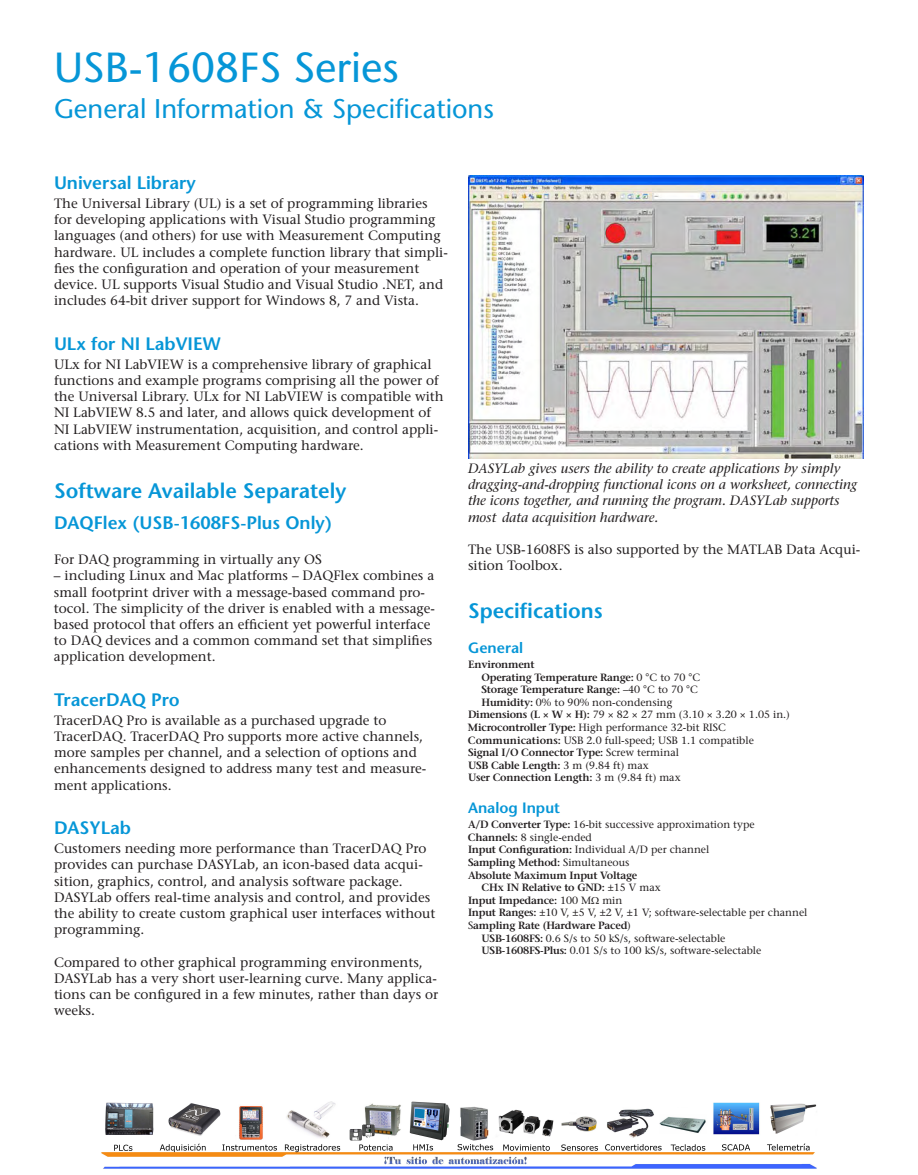
<style>
.page{position:relative;width:918px;height:1175px;background:#fff}
.page>*{position:absolute;margin:0;border:0;box-sizing:border-box;transform-origin:0 0}
.ProductHead{font:42px "Stone Sans";color:#0696d7}
.ProductSubHead{font:27px "Stone Sans";color:#0696d7}
.Body_Heads{font:600 21px "Stone Sans";color:#0696d7}
.Body_Subheads{font:600 18px "Stone Sans";color:#0696d7}
.Spec_Head{font:600 15px "Stone Sans";color:#0696d7}
.Body_Text{font:13.5px/16.2px "Stone Serif";color:#231f20}
.t1{font:italic 13.5px/16.2px "Stone Serif";color:#231f20}
.Specs_Body{font:10.5px "Stone Serif";color:#231f20}
.Specs_Body-2{font:600 10.5px "Stone Serif";letter-spacing:-.02em;color:#231f20}
.s1{font-weight:400}
.s2{font-weight:600}
</style>
<div class="page">
<img style="left:468px;top:176px;width:396px;height:282px">
<img style="left:101px;top:1101px;width:716px;height:68px">
<p class="ProductHead" style="left:54px;top:43px;width:346px">USB-1608FS Series</p>
<p class="ProductSubHead" style="left:54px;top:93px;width:441px">General Information &amp; Specifications</p>
<p class="Body_Subheads" style="left:54px;top:172px;width:143px">Universal Library</p>
<p class="Body_Text" style="left:54px;top:195px;width:395px">The Universal Library (UL) is a set of programming libraries for developing applications with Visual Studio programming languages (and others) for use with Measurement Computing hardware. UL includes a complete function library that simpli&shy;fies the configuration and operation of your measurement device. UL supports Visual Studio and Visual Studio .NET, and includes 64-bit driver support for Windows 8, 7 and Vista.</p>
<p class="Body_Subheads" style="left:54px;top:333px;width:168px">ULx for NI LabVIEW</p>
<p class="Body_Text" style="left:54px;top:356px;width:391px">ULx for NI LabVIEW is a comprehensive library of graphical functions and example programs comprising all the power of the Universal Library. ULx for NI LabVIEW is compatible with NI LabVIEW 8.5 and later, and allows quick development of NI LabVIEW instrumentation, acquisition, and control appli&shy;cations with Measurement Computing hardware.</p>
<p class="Body_Heads" style="left:54px;top:478px;width:294px">Software Available Separately</p>
<p class="Body_Subheads" style="left:54px;top:512px;width:280px">DAQFlex (USB-1608FS-Plus Only)</p>
<p class="Body_Text" style="left:54px;top:551px;width:269px">For DAQ programming in virtually any OS</p>
<p class="Body_Text" style="left:54px;top:567px;width:383px">– including Linux and Mac platforms – DAQFlex combines a small footprint driver with a message-based command pro&shy;tocol. The simplicity of the driver is enabled with a message&shy;based protocol that offers an efficient yet powerful interface to DAQ devices and a common command set that simplifies application development.</p>
<p class="Body_Subheads" style="left:54px;top:688px;width:127px">TracerDAQ Pro</p>
<p class="Body_Text" style="left:54px;top:712px;width:374px">TracerDAQ Pro is available as a purchased upgrade to TracerDAQ. TracerDAQ Pro supports more active channels, more samples per channel, and a selection of options and enhancements designed to address many test and measure&shy;ment applications.</p>
<p class="Body_Subheads" style="left:54px;top:817px;width:79px">DASYLab</p>
<p class="Body_Text" style="left:54px;top:840px;width:383px">Customers needing more performance than TracerDAQ Pro provides can purchase DASYLab, an icon-based data acqui&shy;sition, graphics, control, and analysis software package.<br>DASYLab offers real-time analysis and control, and provides the ability to create custom graphical user interfaces without programming.</p>
<p class="Body_Text" style="left:54px;top:953px;width:386px">Compared to other graphical programming environments, DASYLab has a very short user-learning curve. Many applica&shy;tions can be configured in a few minutes, rather than days or weeks.</p>
<p class="t1" style="left:468px;top:460px;width:391px">DASYLab gives users the ability to create applications by simply dragging-and-dropping functional icons on a worksheet, connecting the icons together, and running the program. DASYLab supports most data acquisition hardware.</p>
<p class="Body_Text" style="left:468px;top:541px;width:394px">The USB-1608FS is also supported by the MATLAB Data Acqui&shy;sition Toolbox.</p>
<p class="Body_Heads" style="left:468px;top:598px;width:136px">Specifications</p>
<p class="Spec_Head" style="left:468px;top:638px;width:57px">General</p>
<p class="Specs_Body-2" style="left:468px;top:658px;width:68px">Environment</p>
<p class="Specs_Body-2" style="left:482px;top:670px;width:220px">Operating Temperature Range: <span class="s1">0 °C to 70 °C</span></p>
<p class="Specs_Body-2" style="left:482px;top:683px;width:218px">Storage Temperature Range: <span class="s1">–40 °C to 70 °C</span></p>
<p class="Specs_Body" style="left:481px;top:696px;width:193px"><span class="s2">Humidity:</span> 0% to 90% non-condensing</p>
<p class="Specs_Body" style="left:468px;top:708px;width:323px"><span class="s2">Dimensions (L × W × H):</span> 79 × 82 × 27 mm (3.10 × 3.20 × 1.05 in.)</p>
<p class="Specs_Body" style="left:468px;top:721px;width:259px"><span class="s2">Microcontroller Type:</span> High performance 32-bit RISC</p>
<p class="Specs_Body" style="left:468px;top:733px;width:287px"><span class="s2">Communications:</span> USB 2.0 full-speed; USB 1.1 compatible</p>
<p class="Specs_Body-2" style="left:468px;top:746px;width:212px">Signal I/O Connector Type: <span class="s1">Screw terminal</span></p>
<p class="Specs_Body-2" style="left:468px;top:759px;width:182px">USB Cable Length: <span class="s1">3 m (9.84 ft) max</span></p>
<p class="Specs_Body-2" style="left:468px;top:771px;width:214px">User Connection Length: <span class="s1">3 m (9.84 ft) max</span></p>
<p class="Spec_Head" style="left:468px;top:798px;width:94px">Analog Input</p>
<p class="Specs_Body" style="left:468px;top:818px;width:288px"><span class="s2">A/D Converter Type:</span> 16-bit successive approximation type</p>
<p class="Specs_Body" style="left:468px;top:831px;width:125px"><span class="s2">Channels:</span> 8 single-ended</p>
<p class="Specs_Body" style="left:468px;top:843px;width:243px"><span class="s2">Input Configuration:</span> Individual A/D per channel</p>
<p class="Specs_Body-2" style="left:468px;top:856px;width:163px">Sampling Method: <span class="s1">Simultaneous</span></p>
<p class="Specs_Body-2" style="left:468px;top:868px;width:171px">Absolute Maximum Input Voltage</p>
<p class="Specs_Body-2" style="left:482px;top:881px;width:181px">CHx IN Relative to GND: <span class="s1">±15 V max</span></p>
<p class="Specs_Body-2" style="left:468px;top:894px;width:156px">Input Impedance: <span class="s1">100 M min</span></p>
<p class="Specs_Body" style="left:468px;top:906px;width:341px"><span class="s2">Input Ranges:</span> ±10 V, ±5 V, ±2 V, ±1 V; software-selectable per channel</p>
<p class="Specs_Body-2" style="left:468px;top:919px;width:164px"><span class="s1">S</span>ampling Rate (Hardware Paced<span class="s1">)</span></p>
<p class="Specs_Body" style="left:482px;top:931px;width:245px"><span class="s2">USB-1608FS:</span> 0.6 S/s to 50 kS/s, software-selectable</p>
<p class="Specs_Body" style="left:482px;top:944px;width:281px"><span class="s2">USB-1608FS-Plus:</span> 0.01 S/s to 100 kS/s, software-selectable</p>
</div>
